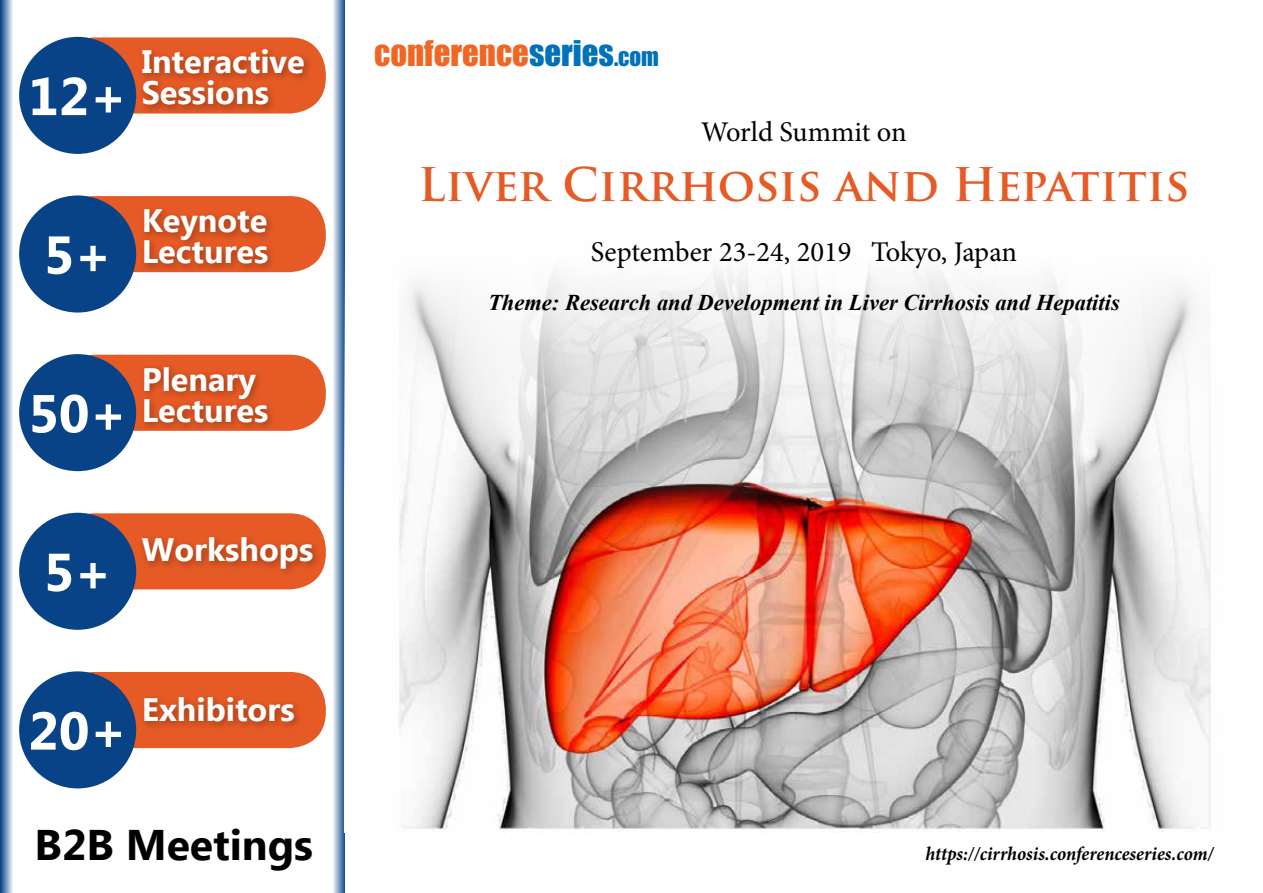
<style>
.page{position:relative;width:1263px;height:893px;background:#fff}
.page>*{position:absolute;margin:0;border:0;box-sizing:border-box;transform-origin:0 0}
.t1{font:700 53.25px "Ebrima";color:#fff}
.t2{font:700 45.15px "Trajan Pro";color:#e65a25}
.t3{font:700 42.75px "Ebrima";color:#000}
.t4{font:32.7px "Impact";color:#f26522}
.t5{font:700 32.4px/30.9px "Ebrima";color:#fff}
.t6{font:28.5px "Minion Pro";letter-spacing:-.005em;color:#000}
.t7{font:italic 700 22.5px "Times New Roman";color:#000}
.t8{font:italic 700 19.5px "Minion Pro";color:#000;scale:.95 1}
.s1{color:#0072bc}
.s2{font-size:22.95px;color:#0072bc}
</style>
<div class="page">
<div style="left:58px;top:37px;width:268px;height:77px;background:#e65a25;border-radius:36px"></div>
<div style="left:19px;top:37px;width:117px;height:117px;background:#084388;border-radius:50%"></div>
<div style="left:138px;top:45px;width:176px;height:70px;background:#000;opacity:.3"></div>
<div style="left:58px;top:196px;width:268px;height:76px;background:#e65a25;border-radius:36px"></div>
<div style="left:19px;top:195px;width:117px;height:118px;background:#084388;border-radius:50%"></div>
<div style="left:140px;top:205px;width:137px;height:68px;background:#000;opacity:.3"></div>
<div style="left:58px;top:355px;width:268px;height:76px;background:#e65a25;border-radius:36px"></div>
<div style="left:19px;top:354px;width:117px;height:117px;background:#084388;border-radius:50%"></div>
<div style="left:140px;top:362px;width:137px;height:70px;background:#000;opacity:.3"></div>
<div style="left:58px;top:513px;width:268px;height:76px;background:#e65a25;border-radius:36px"></div>
<div style="left:19px;top:513px;width:117px;height:117px;background:#084388;border-radius:50%"></div>
<div style="left:138px;top:533px;width:184px;height:45px;background:#000;opacity:.3"></div>
<div style="left:58px;top:672px;width:268px;height:76px;background:#e65a25;border-radius:36px"></div>
<div style="left:19px;top:671px;width:117px;height:117px;background:#084388;border-radius:50%"></div>
<div style="left:140px;top:693px;width:164px;height:38px;background:#000;opacity:.3"></div>
<svg style="left:0;top:0;width:13px;height:893px"></svg>
<svg style="left:333px;top:0;width:12px;height:893px"></svg>
<img style="left:399px;top:268px;width:812px;height:564px">
<h1 class="t1" style="left:28px;top:57px;width:100px">12+</h1>
<p class="t5" style="left:142px;top:48px;width:165px">Interactive<br>Sessions</p>
<h1 class="t1" style="left:44px;top:215px;width:70px">5+</h1>
<p class="t5" style="left:142px;top:207px;width:128px">Keynote<br>Lectures</p>
<h1 class="t1" style="left:28px;top:374px;width:100px">50+</h1>
<p class="t5" style="left:142px;top:365px;width:128px">Plenary<br>Lectures</p>
<h1 class="t1" style="left:44px;top:532px;width:70px">5+</h1>
<p class="t5" style="left:142px;top:536px;width:173px">Workshops</p>
<h1 class="t1" style="left:28px;top:691px;width:100px">20+</h1>
<p class="t5" style="left:142px;top:696px;width:154px">Exhibitors</p>
<h3 class="t3" style="left:35px;top:813px;width:280px">B2B Meetings</h3>
<p class="t4" style="left:374px;top:28px;width:286px">CONFERENCE<span class="s1">SERIES</span><span class="s2">.COM</span></p>
<p class="t6" style="left:701px;top:112px;width:207px">World Summit on</p>
<h2 class="t2" style="left:418px;top:156px;width:773px">Liver Cirrhosis and Hepatitis</h2>
<p class="t6" style="left:591px;top:232px;width:428px">September 23-24, 2019 Tokyo, Japan</p>
<p class="t7" style="left:488px;top:287px;width:633px">Theme: Research and Development in Liver Cirrhosis and Hepatitis</p>
<p class="t8" style="left:925px;top:839px;width:305px">https://cirrhosis.conferenceseries.com/</p>
</div>
